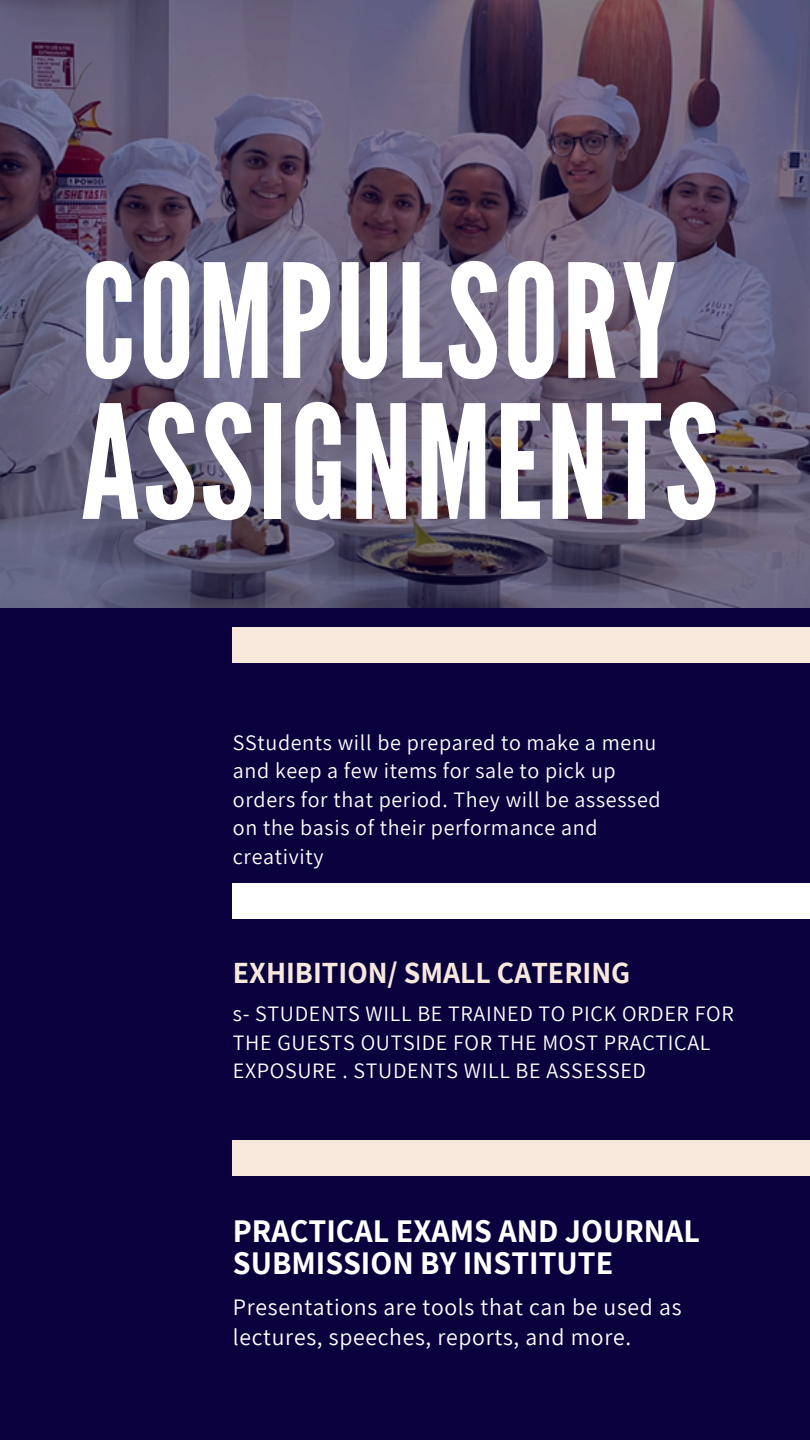
<style>
.page{position:relative;width:810px;height:1440px;background:#09003d}
.page>*{position:absolute;margin:0;border:0;box-sizing:border-box;transform-origin:0 0}
.t1{font:157.5px/141px "League Gothic";letter-spacing:.02em;color:#fff}
.t2{font:700 32.2px/32.2px "Assistant";color:#fff}
.t3{font:700 30px "Assistant";color:#f7e8db}
.t4{font:23.6px/30.6px "Assistant";letter-spacing:.03em;color:#fff}
.t5{font:22px/28.5px "Assistant";letter-spacing:.03em;color:#fff}
</style>
<div class="page">
<img style="left:1px;top:0;width:809px;height:607px">
<div style="left:233px;top:627px;width:577px;height:36px;background:#f7e8db"></div>
<div style="left:233px;top:884px;width:577px;height:35px;background:#fff"></div>
<div style="left:233px;top:1140px;width:577px;height:36px;background:#f7e8db"></div>
<p class="t1" style="left:81px;top:255px;width:639px">COMPULSORY<br>ASSIGNMENTS</p>
<h1 class="t5" style="left:233px;top:728px;width:429px">SStudents will be prepared to make a menu and keep a few items for sale to pick up orders for that period. They will be assessed on the basis of their performance and creativity</h1>
<p class="t3" style="left:233px;top:952px;width:399px">EXHIBITION/ SMALL CATERING</p>
<p class="t5" style="left:233px;top:999px;width:502px">s- STUDENTS WILL BE TRAINED TO PICK ORDER FOR<br>THE GUESTS OUTSIDE FOR THE MOST PRACTICAL<br>EXPOSURE . STUDENTS WILL BE ASSESSED</p>
<p class="t2" style="left:233px;top:1214px;width:469px">PRACTICAL EXAMS AND JOURNAL<br>SUBMISSION BY INSTITUTE</p>
<p class="t4" style="left:233px;top:1291px;width:450px">Presentations are tools that can be used as lectures, speeches, reports, and more.</p>
</div>
